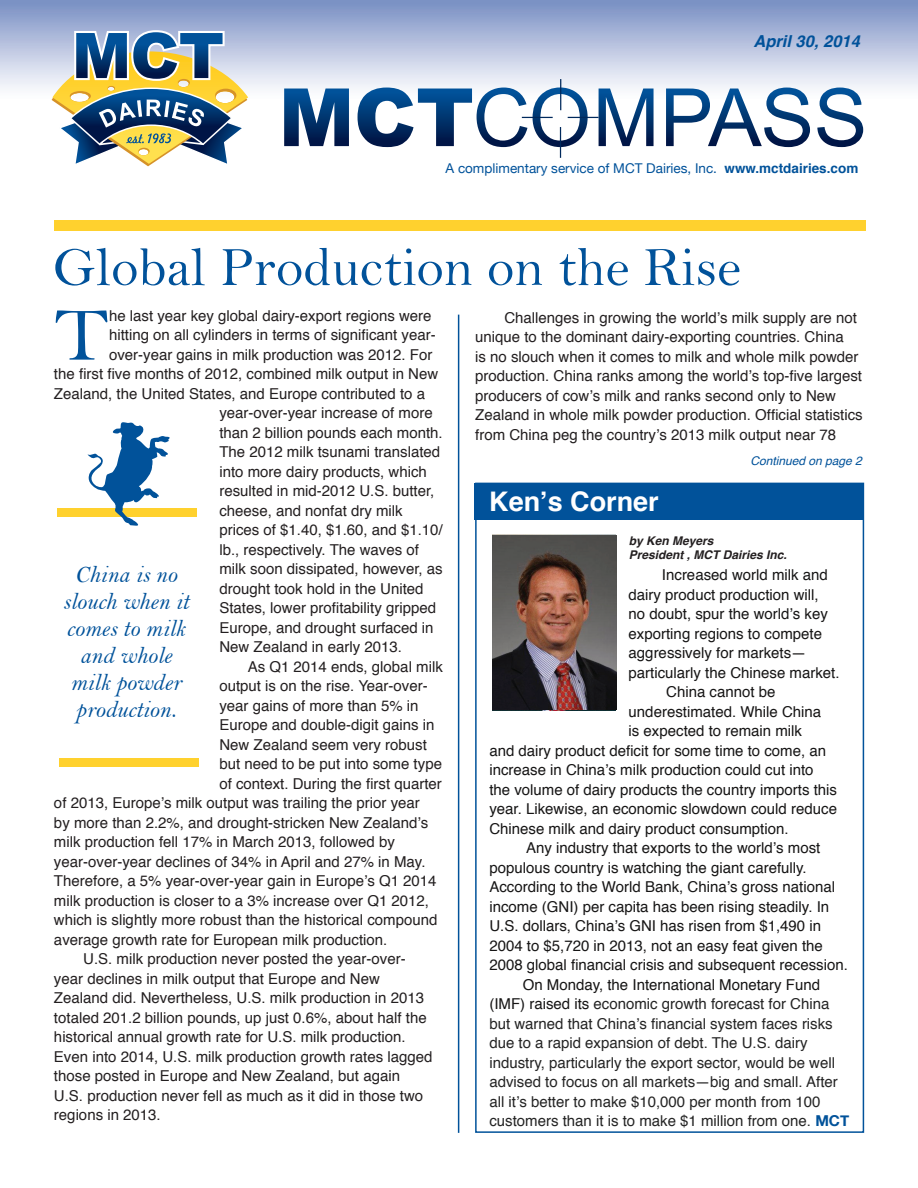
<style>
.page{position:relative;width:918px;height:1188px;background:#fff}
.page>*{position:absolute;margin:0;border:0;box-sizing:border-box;transform-origin:0 0}
.t1{font:76.65px "Bell";color:#01529a}
.t2{font:55.5px "Bell";color:#01529a}
.t3{font:700 27px "Helvetica";color:#fff}
.t4{font:24px/27px "Bell MT Italic";color:#01529a;text-align:center}
.t5{font:italic 700 16.5px "Helvetica";color:#01529a}
.t6{font:15px/19.5px "Helvetica";color:#231f20}
.t7{font:15px "Helvetica";color:#161515}
.t8{font:15px "Helvetica";color:#242424}
.t9{font:13.5px "Helvetica Neue";color:#01529a}
.t10{font:italic 700 12px/14.4px "Helvetica";color:#231f20}
.t11{font:italic 12px "Helvetica";color:#01529a}
.s1{font-family:"Helvetica";font-weight:700}
.s2{color:#161515}
.s3{font-family:"Helvetica Neue";font-weight:700;color:#01529a}
</style>
<div class="page">
<div style="left:57px;top:508px;width:139px;height:9px;background:#ffd12e"></div>
<svg style="left:87px;top:422px;width:83px;height:104px"></svg>
<div style="left:0;top:0;width:918px;height:104px;background:linear-gradient(to bottom,#7a90c3,#fff)"></div>
<svg style="left:52px;top:11px;width:196px;height:155px"></svg>
<svg style="left:284px;top:89px;width:65px;height:57px"></svg>
<svg style="left:358px;top:88px;width:169px;height:59px"></svg>
<svg style="left:533px;top:87px;width:55px;height:60px"></svg>
<svg style="left:599px;top:89px;width:55px;height:57px"></svg>
<svg style="left:666px;top:88px;width:144px;height:59px"></svg>
<svg style="left:817px;top:88px;width:46px;height:59px"></svg>
<hr style="left:560px;top:79px;width:1px;height:31px;background:#00295c">
<hr style="left:560px;top:127px;width:1px;height:31px;background:#00295c">
<hr style="left:522px;top:117px;width:31px;height:1px;background:#00295c">
<hr style="left:568px;top:117px;width:31px;height:1px;background:#00295c">
<div style="left:59px;top:758px;width:139px;height:9px;background:#ffd12e"></div>
<div style="left:475px;top:483px;width:389px;height:37px;background:#01529a"></div>
<hr style="left:458px;top:315px;width:1px;height:818px;background:#01529a">
<div style="left:54px;top:220px;width:811px;height:10px;background:#ffd12e"></div>
<img style="left:492px;top:535px;width:124px;height:174px">
<p class="t5" style="left:753px;top:27px;width:108px">April 30, 2014</p>
<p class="t9" style="left:446px;top:160px;width:414px">A complimentary service of MCT Dairies, Inc. <span class="s1">www.mctdairies.com</span></p>
<h2 class="t2" style="left:53px;top:234px;width:690px">Global Production on the Rise</h2>
<p class="t6" style="left:475px;top:308px;width:389px;text-indent:29px">Challenges in growing the world’s milk supply are not unique to the dominant dairy-exporting countries. China<br>is no slouch when it comes to milk and whole milk powder production. China ranks among the world’s top-five largest producers of cow’s milk and ranks second only to New Zealand in whole milk powder production. Official statistics from China peg the country’s 2013 milk output near 78</p>
<h1 class="t1" style="left:54px;top:290px;width:57px">T</h1>
<p class="t6" style="left:109px;top:306px;width:324px">he last year key global dairy-export regions were</p>
<p class="t6" style="left:109px;top:326px;width:328px">hitting on all cylinders in terms of significant year-</p>
<p class="t6" style="left:109px;top:345px;width:325px">over-year gains in milk production was 2012. For</p>
<p class="t6" style="left:54px;top:365px;width:386px">the first five months of 2012, combined milk output in New</p>
<p class="t6" style="left:54px;top:384px;width:373px">Zealand, the United States, and Europe contributed to a</p>
<p class="t6" style="left:219px;top:404px;width:215px">year-over-year increase of more</p>
<p class="t6" style="left:219px;top:423px;width:225px">than 2 billion pounds each month.</p>
<p class="t6" style="left:219px;top:443px;width:222px">The 2012 milk tsunami translated</p>
<p class="t6" style="left:219px;top:462px;width:209px">into more dairy products, which</p>
<p class="t6" style="left:219px;top:482px;width:217px">resulted in mid-2012 U.S. butter,</p>
<p class="t6" style="left:219px;top:501px;width:185px">cheese, and nonfat dry milk</p>
<p class="t6" style="left:219px;top:521px;width:225px">prices of $1.40, $1.60, and $1.10/</p>
<p class="t6" style="left:219px;top:540px;width:201px">lb., respectively. The waves of</p>
<p class="t6" style="left:219px;top:560px;width:225px">milk soon dissipated, however, as</p>
<p class="t6" style="left:219px;top:579px;width:206px">drought took hold in the United</p>
<p class="t6" style="left:219px;top:599px;width:218px">States, lower profitability gripped</p>
<p class="t6" style="left:219px;top:618px;width:216px">Europe, and drought surfaced in</p>
<p class="t6" style="left:219px;top:638px;width:184px">New Zealand in early 2013.</p>
<p class="t6" style="left:248px;top:657px;width:197px">As Q1 2014 ends, global milk</p>
<p class="t6" style="left:219px;top:677px;width:210px">output is on the rise. Year-over-</p>
<p class="t6" style="left:219px;top:696px;width:201px">year gains of more than 5% in</p>
<p class="t6" style="left:219px;top:716px;width:217px">Europe and double-digit gains in</p>
<p class="t6" style="left:219px;top:735px;width:209px">New Zealand seem very robust</p>
<p class="t6" style="left:219px;top:755px;width:224px">but need to be put into some type</p>
<p class="t6" style="left:219px;top:774px;width:224px">of context. During the first quarter</p>
<p class="t6" style="left:54px;top:794px;width:367px">of 2013, Europe’s milk output was trailing the prior year</p>
<p class="t6" style="left:54px;top:813px;width:376px">by more than 2.2%, and drought-stricken New Zealand’s</p>
<p class="t6" style="left:54px;top:833px;width:342px">milk production fell 17% in March 2013, followed by</p>
<p class="t6" style="left:54px;top:852px;width:373px">year-over-year declines of 34% in April and 27% in May.</p>
<p class="t6" style="left:54px;top:872px;width:384px">Therefore, a 5% year-over-year gain in Europe’s Q1 2014</p>
<p class="t6" style="left:54px;top:891px;width:377px">milk production is closer to a 3% increase over Q1 2012,</p>
<p class="t6" style="left:54px;top:911px;width:385px">which is slightly more robust than the historical compound</p>
<p class="t6" style="left:54px;top:930px;width:335px">average growth rate for European milk production.</p>
<p class="t6" style="left:83px;top:950px;width:324px">U.S. milk production never posted the year-over-</p>
<p class="t6" style="left:54px;top:969px;width:327px">year declines in milk output that Europe and New</p>
<p class="t6" style="left:54px;top:989px;width:372px">Zealand did. Nevertheless, U.S. milk production in 2013</p>
<p class="t6" style="left:54px;top:1008px;width:374px">totaled 201.2 billion pounds, up just 0.6%, about half the</p>
<p class="t6" style="left:54px;top:1028px;width:353px">historical annual growth rate for U.S. milk production.</p>
<p class="t6" style="left:54px;top:1047px;width:380px">Even into 2014, U.S. milk production growth rates lagged</p>
<p class="t6" style="left:54px;top:1067px;width:348px">those posted in Europe and New Zealand, but again</p>
<p class="t6" style="left:54px;top:1086px;width:371px">U.S. production never fell as much as it did in those two</p>
<p class="t6" style="left:54px;top:1106px;width:108px">regions in 2013.</p>
<p class="t11" style="left:750px;top:452px;width:113px">Continued on page 2</p>
<h3 class="t3" style="left:489px;top:480px;width:171px">Ken’s Corner</h3>
<p class="t10" style="left:629px;top:534px;width:160px">by Ken Meyers<br>President , MCT Dairies Inc.</p>
<p class="t7" style="left:662px;top:563px;width:167px">Increased world milk and</p>
<p class="t7" style="left:629px;top:583px;width:192px">dairy product production will,</p>
<p class="t7" style="left:629px;top:602px;width:201px">no doubt, spur the world’s key</p>
<p class="t7" style="left:629px;top:622px;width:195px">exporting regions to compete</p>
<p class="t7" style="left:629px;top:641px;width:179px">aggressively for markets—</p>
<p class="t7" style="left:629px;top:661px;width:212px">particularly the Chinese market.</p>
<p class="t7" style="left:666px;top:680px;width:111px">China cannot be</p>
<p class="t7" style="left:629px;top:700px;width:194px">underestimated. While China</p>
<p class="t7" style="left:629px;top:719px;width:175px">is expected to remain milk</p>
<p class="t7" style="left:489px;top:739px;width:338px">and dairy product deficit for some time to come, an</p>
<p class="t7" style="left:489px;top:758px;width:326px">increase in China’s milk production could cut into</p>
<p class="t7" style="left:489px;top:778px;width:349px">the volume of dairy products the country imports this</p>
<p class="t7" style="left:489px;top:797px;width:349px">year. Likewise, an economic slowdown could reduce</p>
<p class="t7" style="left:489px;top:817px;width:301px">Chinese milk and dairy product consumption.</p>
<p class="t7" style="left:526px;top:836px;width:296px">Any industry that exports to the world’s most</p>
<p class="t7" style="left:489px;top:856px;width:319px">populous country is watching the giant carefully.</p>
<p class="t7" style="left:489px;top:875px;width:347px">According to the World Bank, China’s gross national</p>
<p class="t7" style="left:489px;top:895px;width:341px">income (GNI) per capita has been rising steadily. In</p>
<p class="t7" style="left:489px;top:914px;width:333px">U.S. dollars, China’s GNI has risen from $1,490 in</p>
<p class="t7" style="left:489px;top:934px;width:335px">2004 to $5,720 in 2013, not an easy feat given the</p>
<p class="t7" style="left:489px;top:953px;width:360px">2008 global financial crisis and subsequent recession.</p>
<p class="t7" style="left:523px;top:973px;width:299px">On Monday, the International Monetary Fund</p>
<p class="t8" style="left:489px;top:992px;width:342px"><span class="s2">(IMF) raised its</span> economic growth forecast for China</p>
<p class="t8" style="left:489px;top:1012px;width:345px">but warned that China’s financial system faces risks</p>
<p class="t8" style="left:489px;top:1031px;width:320px">due to a rapid expansion of debt. The U.S. dairy</p>
<p class="t8" style="left:489px;top:1051px;width:347px">industry, particularly the export sector, would be well</p>
<p class="t8" style="left:489px;top:1070px;width:350px">advised to focus on all markets—big and small. After</p>
<p class="t8" style="left:489px;top:1090px;width:332px">all it’s better to make $10,000 per month from 100</p>
<p class="t8" style="left:489px;top:1109px;width:361px">customers than it is to make $1 million from one. <span class="s3">MCT</span></p>
<h3 class="t4" style="left:63px;top:561px;width:128px">China is no slouch when it comes to milk and whole milk powder production.</h3>
</div>
